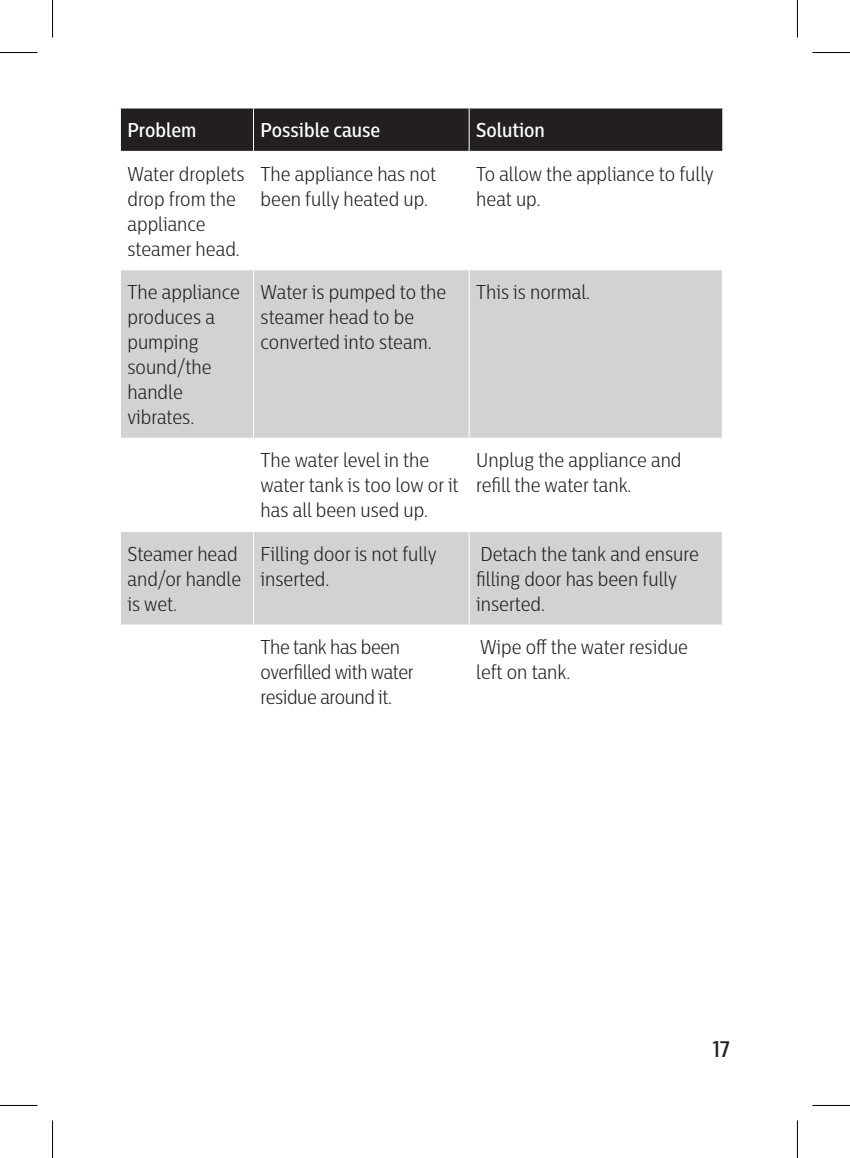
<style>
.page{position:relative;width:850px;height:1158px;background:#fff}
.page>*{position:absolute;margin:0;border:0;box-sizing:border-box;transform-origin:0 0}
.t1{font:500 22.5px "Centrale Sans Cnd";color:#231f20}
.chapter-table-roweve{font:300 20px/25px "Centrale Sans Cnd";color:#231f20}
.chapter-table-roweve-2{font:300 20px/25px "Centrale Sans Cnd";letter-spacing:-.02em;color:#231f20}
.TABEL_kopjes{font:500 20px "Centrale Sans Cnd";color:#fff}
</style>
<div class="page">
<div style="left:121px;top:108px;width:601px;height:43px;background:#231f20"></div>
<svg style="left:121px;top:270px;width:600px;height:354px;fill:#d1d2d4"></svg>
<hr style="left:253px;top:532px;width:1px;height:92px;background:#fff">
<hr style="left:468px;top:532px;width:1px;height:92px;background:#fff">
<hr style="left:253px;top:270px;width:1px;height:168px;background:#fff">
<hr style="left:468px;top:270px;width:1px;height:168px;background:#fff">
<hr style="left:120px;top:438px;width:133px;height:1px;background:#fff">
<hr style="left:253px;top:438px;width:216px;height:1px;background:#fff">
<hr style="left:469px;top:438px;width:253px;height:1px;background:#fff">
<hr style="left:253px;top:438px;width:1px;height:93px;background:#fff">
<hr style="left:468px;top:438px;width:1px;height:93px;background:#fff">
<hr style="left:120px;top:531px;width:133px;height:1px;background:#fff">
<hr style="left:253px;top:531px;width:216px;height:1px;background:#fff">
<hr style="left:469px;top:531px;width:253px;height:1px;background:#fff">
<hr style="left:253px;top:108px;width:1px;height:43px;background:#fff">
<hr style="left:468px;top:108px;width:1px;height:43px;background:#fff">
<hr style="left:0;top:52px;width:38px;height:1px;background:#000">
<hr style="left:812px;top:52px;width:37px;height:1px;background:#000">
<hr style="left:0;top:1104px;width:38px;height:1px;background:#000">
<hr style="left:812px;top:1104px;width:37px;height:1px;background:#000">
<hr style="left:52px;top:0;width:1px;height:38px;background:#000">
<hr style="left:52px;top:1120px;width:1px;height:37px;background:#000">
<hr style="left:796px;top:0;width:1px;height:38px;background:#000">
<hr style="left:796px;top:1120px;width:1px;height:37px;background:#000">
<p class="TABEL_kopjes" style="left:127px;top:117px;width:70px">Problem</p>
<p class="TABEL_kopjes" style="left:260px;top:117px;width:121px">Possible cause</p>
<p class="TABEL_kopjes" style="left:476px;top:117px;width:70px">Solution</p>
<p class="chapter-table-roweve" style="left:127px;top:160px;width:119px">Water droplets drop from the appliance steamer head.</p>
<p class="chapter-table-roweve" style="left:260px;top:160px;width:177px">The appliance has not been fully heated up.</p>
<p class="chapter-table-roweve" style="left:476px;top:160px;width:239px">To allow the appliance to fully heat up.</p>
<p class="chapter-table-roweve" style="left:127px;top:279px;width:114px">The appliance produces a pumping sound/the handle vibrates.</p>
<p class="chapter-table-roweve" style="left:260px;top:279px;width:187px">Water is pumped to the steamer head to be converted into steam.</p>
<p class="chapter-table-roweve" style="left:476px;top:279px;width:115px">This is normal.</p>
<p class="chapter-table-roweve" style="left:260px;top:447px;width:199px">The water level in the water tank is too low or it has all been used up.</p>
<p class="chapter-table-roweve" style="left:476px;top:447px;width:207px">Unplug the appliance and refill the water tank.</p>
<p class="chapter-table-roweve" style="left:127px;top:541px;width:115px">Steamer head and/or handle is wet.</p>
<p class="chapter-table-roweve" style="left:260px;top:541px;width:177px">Filling door is not fully inserted.</p>
<p class="chapter-table-roweve" style="left:476px;top:541px;width:224px">Detach the tank and ensure filling door has been fully inserted.</p>
<p class="chapter-table-roweve-2" style="left:260px;top:634px;width:154px">The tank has been overfilled with water residue around it.</p>
<p class="chapter-table-roweve" style="left:476px;top:634px;width:213px">Wipe off the water residue left on tank.</p>
<p class="t1" style="left:712px;top:1034px;width:19px">17</p>
</div>
